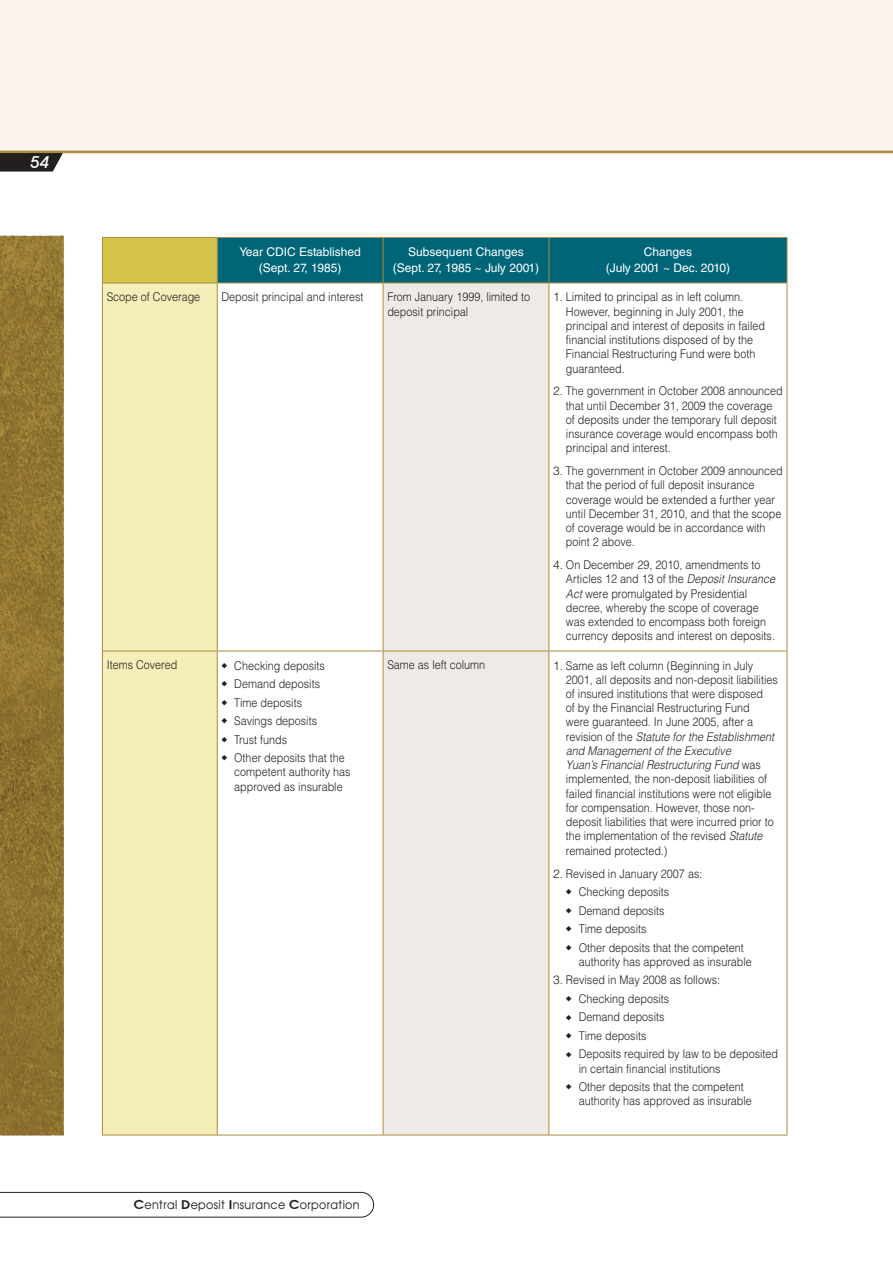
<style>
.page{position:relative;width:893px;height:1263px;background:#fff}
.page>*{position:absolute;margin:0;border:0;box-sizing:border-box;transform-origin:0 0}
.t1{font:italic 500 16.5px "Avant Garde IT Cby BT";color:#fff}
.t2{font:300 12px/14.2px "Helvetica LT Std";color:#231f20}
.t3{font:300 12px/14.2px "Helvetica LT Std";color:#231f20;scale:.9 1}
.t4{font:12px/16.5px "Helvetica LT Std";color:#fff;text-align:center}
.t5{font:100 12px "Avant Garde";letter-spacing:.025em;color:#231f20;scale:1.1 1}
.s1{font-style:italic}
.s2{font-family:"Adobe Myungjo Std";font-weight:500;font-size:6px}
.s3{font-weight:600}
</style>
<div class="page">
<img style="left:0;top:236px;width:63px;height:899px">
<div style="left:0;top:0;width:893px;height:154px;background:#faf2eb"></div>
<div style="left:102px;top:237px;width:115px;height:46px;background:#d4c44b"></div>
<div style="left:218px;top:238px;width:569px;height:45px;background:#016579"></div>
<div style="left:103px;top:284px;width:114px;height:851px;background:#f4eeb8"></div>
<div style="left:384px;top:284px;width:165px;height:851px;background:#efeae5"></div>
<hr style="left:102px;top:237px;width:115px;height:1px;background:#aa8d3e">
<hr style="left:102px;top:238px;width:1px;height:45px;background:#aa8d3e">
<hr style="left:217px;top:237px;width:166px;height:1px;background:#aa8d3e">
<hr style="left:217px;top:238px;width:1px;height:45px;background:#aa8d3e">
<hr style="left:383px;top:237px;width:166px;height:1px;background:#aa8d3e">
<hr style="left:383px;top:238px;width:1px;height:45px;background:#aa8d3e">
<hr style="left:549px;top:237px;width:238px;height:1px;background:#aa8d3e">
<hr style="left:549px;top:238px;width:1px;height:45px;background:#aa8d3e">
<hr style="left:787px;top:238px;width:1px;height:45px;background:#aa8d3e">
<hr style="left:102px;top:283px;width:115px;height:1px;background:#aa8d3e">
<hr style="left:102px;top:283px;width:1px;height:368px;background:#aa8d3e">
<hr style="left:217px;top:283px;width:166px;height:1px;background:#aa8d3e">
<hr style="left:217px;top:283px;width:1px;height:368px;background:#aa8d3e">
<hr style="left:383px;top:283px;width:166px;height:1px;background:#aa8d3e">
<hr style="left:383px;top:283px;width:1px;height:368px;background:#aa8d3e">
<hr style="left:549px;top:283px;width:238px;height:1px;background:#aa8d3e">
<hr style="left:549px;top:283px;width:1px;height:368px;background:#aa8d3e">
<hr style="left:787px;top:283px;width:1px;height:368px;background:#aa8d3e">
<hr style="left:102px;top:651px;width:115px;height:1px;background:#aa8d3e">
<hr style="left:102px;top:651px;width:1px;height:484px;background:#aa8d3e">
<hr style="left:217px;top:651px;width:166px;height:1px;background:#aa8d3e">
<hr style="left:217px;top:651px;width:1px;height:484px;background:#aa8d3e">
<hr style="left:383px;top:651px;width:166px;height:1px;background:#aa8d3e">
<hr style="left:383px;top:651px;width:1px;height:484px;background:#aa8d3e">
<hr style="left:549px;top:651px;width:238px;height:1px;background:#aa8d3e">
<hr style="left:549px;top:651px;width:1px;height:484px;background:#aa8d3e">
<hr style="left:787px;top:651px;width:1px;height:484px;background:#aa8d3e">
<hr style="left:102px;top:1135px;width:115px;height:1px;background:#aa8d3e">
<hr style="left:217px;top:1135px;width:166px;height:1px;background:#aa8d3e">
<hr style="left:383px;top:1135px;width:166px;height:1px;background:#aa8d3e">
<hr style="left:549px;top:1135px;width:238px;height:1px;background:#aa8d3e">
<svg style="left:0;top:1192px;width:374px;height:25px"></svg>
<svg style="left:0;top:153px;width:63px;height:19px"></svg>
<hr style="left:0;top:151px;width:893px;height:2px;background:#aa8d3e">
<h1 class="t1" style="left:30px;top:153px;width:21px">54</h1>
<p class="t4" style="left:240px;top:243px;width:123px">Year CDIC Established (Sept. 27, 1985)</p>
<p class="t4" style="left:393px;top:243px;width:148px">Subsequent Changes (Sept. 27, 1985 ~ July 2001)</p>
<p class="t4" style="left:606px;top:243px;width:126px">Changes<br>(July 2001 ~ Dec. 2010)</p>
<p class="t3" style="left:107px;top:290px;width:106px">Scope of Coverage</p>
<p class="t3" style="left:221px;top:290px;width:159px">Deposit principal and interest</p>
<p class="t3" style="left:387px;top:290px;width:160px">From January 1999, limited to deposit principal</p>
<p class="t2" style="left:566px;top:290px;width:201px;text-indent:-13px">1. Limited to principal as in left column.<br>However, beginning in July 2001, the principal and interest of deposits in failed financial institutions disposed of by the Financial Restructuring Fund were both guaranteed.</p>
<p class="t2" style="left:566px;top:384px;width:218px;text-indent:-13px">2. The government in October 2008 announced that until December 31, 2009 the coverage of deposits under the temporary full deposit insurance coverage would encompass both principal and interest.</p>
<p class="t2" style="left:566px;top:464px;width:218px;text-indent:-13px">3. The government in October 2009 announced that the period of full deposit insurance coverage would be extended a further year until December 31, 2010, and that the scope of coverage would be in accordance with point 2 above.</p>
<p class="t2" style="left:566px;top:558px;width:211px;text-indent:-13px">4. On December 29, 2010, amendments to Articles 12 and 13 of the <span class="s1">Deposit Insurance Act</span> were promulgated by Presidential decree, whereby the scope of coverage was extended to encompass both foreign currency deposits and interest on deposits.</p>
<p class="t3" style="left:107px;top:658px;width:80px">Items Covered</p>
<p class="t3" style="left:221px;top:658px;width:116px"><span class="s2">◆</span> Checking deposits</p>
<p class="t3" style="left:221px;top:676px;width:111px"><span class="s2">◆</span> Demand deposits</p>
<p class="t3" style="left:221px;top:695px;width:91px"><span class="s2">◆</span> Time deposits</p>
<p class="t3" style="left:221px;top:713px;width:108px"><span class="s2">◆</span> Savings deposits</p>
<p class="t3" style="left:221px;top:732px;width:75px"><span class="s2">◆</span> Trust funds</p>
<p class="t3" style="left:234px;top:750px;width:131px;text-indent:-13px"><span class="s2">◆</span> Other deposits that the competent authority has approved as insurable</p>
<p class="t3" style="left:387px;top:658px;width:110px">Same as left column</p>
<p class="t2" style="left:566px;top:658px;width:213px;text-indent:-13px">1. Same as left column (Beginning in July 2001, all deposits and non-deposit liabilities of insured institutions that were disposed<br>of by the Financial Restructuring Fund<br>were guaranteed. In June 2005, after a revision of the <span class="s1">Statute for the Establishment and Management of the Executive<br>Yuan’s Financial Restructuring Fund</span> was implemented, the non-deposit liabilities of failed financial institutions were not eligible for compensation. However, those non&shy;deposit liabilities that were incurred prior to the implementation of the revised <span class="s1">Statute </span>remained protected.)</p>
<p class="t2" style="left:553px;top:866px;width:151px">2. Revised in January 2007 as:</p>
<p class="t3" style="left:566px;top:884px;width:116px"><span class="s2">◆</span> Checking deposits</p>
<p class="t3" style="left:566px;top:903px;width:111px"><span class="s2">◆</span> Demand deposits</p>
<p class="t3" style="left:566px;top:921px;width:91px"><span class="s2">◆</span> Time deposits</p>
<p class="t3" style="left:579px;top:940px;width:194px;text-indent:-13px"><span class="s2">◆</span> Other deposits that the competent authority has approved as insurable</p>
<p class="t2" style="left:553px;top:973px;width:169px">3. Revised in May 2008 as follows:</p>
<p class="t3" style="left:566px;top:991px;width:116px"><span class="s2">◆</span> Checking deposits</p>
<p class="t3" style="left:566px;top:1010px;width:111px"><span class="s2">◆</span> Demand deposits</p>
<p class="t3" style="left:566px;top:1028px;width:91px"><span class="s2">◆</span> Time deposits</p>
<p class="t3" style="left:579px;top:1047px;width:223px;text-indent:-13px"><span class="s2">◆</span> Deposits required by law to be deposited in certain financial institutions</p>
<p class="t3" style="left:579px;top:1079px;width:194px;text-indent:-13px"><span class="s2">◆</span> Other deposits that the competent authority has approved as insurable</p>
<p class="t5" style="left:134px;top:1197px;width:207px"><span class="s3">C</span>entral <span class="s3">D</span>eposit <span class="s3">I</span>nsurance <span class="s3">C</span>orporation</p>
</div>
